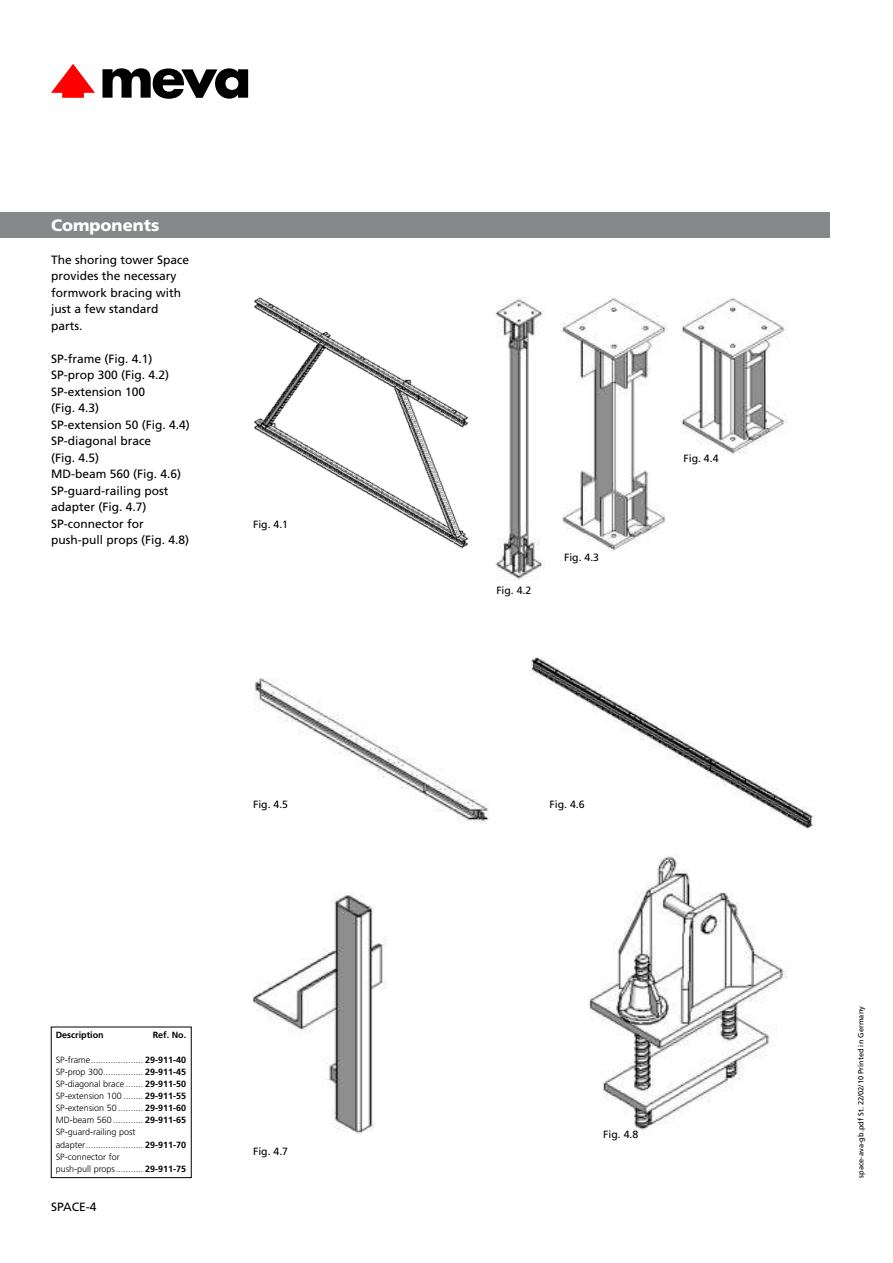
<style>
.page{position:relative;width:893px;height:1263px;background:#fff}
.page>*{position:absolute;margin:0;border:0;box-sizing:border-box;transform-origin:0 0}
.t1{font:900 16.5px "Frutiger LT";color:#fff}
.t2{font:12px/16.5px "Frutiger";color:#000}
.t3{font:10.5px "Frutiger";color:#000}
.t4{font:300 9px/12.1px "Frutiger";color:#000}
.t5{font:700 9px "Frutiger LT";color:#000}
.t6{font:7.5px "Frutiger";color:#000}
.s1{font-family:"Frutiger LT";font-weight:700}
</style>
<div class="page">
<div style="left:0;top:213px;width:829px;height:25px;background:#87888a"></div>
<svg style="left:51px;top:64px;width:44px;height:34px"></svg>
<svg style="left:102px;top:68px;width:146px;height:31px"></svg>
<img style="left:254px;top:297px;width:215px;height:252px">
<img style="left:495px;top:298px;width:49px;height:283px">
<img style="left:254px;top:678px;width:235px;height:145px">
<img style="left:560px;top:297px;width:108px;height:255px">
<img style="left:681px;top:298px;width:106px;height:156px">
<img style="left:529px;top:657px;width:287px;height:173px">
<img style="left:253px;top:893px;width:133px;height:241px">
<img style="left:589px;top:856px;width:198px;height:279px">
<h1 class="t1" style="left:51px;top:218px;width:110px">Components</h1>
<h2 class="t2" style="left:51px;top:252px;width:140px">The shoring tower Space provides the necessary formwork bracing with just a few standard parts.</h2>
<p class="t2" style="left:51px;top:351px;width:140px">SP-frame (Fig. 4.1)<br>SP-prop 300 (Fig. 4.2)<br>SP-extension 100<br>(Fig. 4.3)<br>SP-extension 50 (Fig. 4.4)<br>SP-diagonal brace<br>(Fig. 4.5)<br>MD-beam 560 (Fig. 4.6)<br>SP-guard-railing post adapter (Fig. 4.7)<br>SP-connector for push-pull props (Fig. 4.8)</p>
<p class="t3" style="left:253px;top:520px;width:37px">Fig. 4.1</p>
<p class="t3" style="left:496px;top:586px;width:37px">Fig. 4.2</p>
<p class="t3" style="left:564px;top:553px;width:37px">Fig. 4.3</p>
<p class="t3" style="left:253px;top:800px;width:37px">Fig. 4.5</p>
<p class="t3" style="left:549px;top:800px;width:37px">Fig. 4.6</p>
<p class="t3" style="left:683px;top:454px;width:37px">Fig. 4.4</p>
<p class="t5" style="left:56px;top:1031px;width:49px">Description</p>
<p class="t5" style="left:153px;top:1031px;width:35px">Ref. No.</p>
<p class="t4" style="left:56px;top:1054px;width:132px">SP-frame ..................... <span class="s1">29-911-40<br></span>SP-prop 300 ................ <span class="s1">29-911-45<br></span>SP-diagonal brace ....... <span class="s1">29-911-50<br></span>SP-extension 100 ........ <span class="s1">29-911-55<br></span>SP-extension 50 .......... <span class="s1">29-911-60<br></span>MD-beam 560 ............ <span class="s1">29-911-65<br></span>SP-guard-railing post<br>adapter ....................... <span class="s1">29-911-70<br></span>SP-connector for<br>push-pull props ........... <span class="s1">29-911-75</span></p>
<h2 class="t2" style="left:51px;top:1199px;width:47px">SPACE-4</h2>
<p class="t3" style="left:253px;top:1147px;width:37px">Fig. 4.7</p>
<p class="t3" style="left:603px;top:1130px;width:37px">Fig. 4.8</p>
<p class="t6" style="left:857px;top:1178px;width:173px;rotate:-90deg">space-ava-gb.pdf St. 22/02/10 Printed in Germany</p>
</div>
